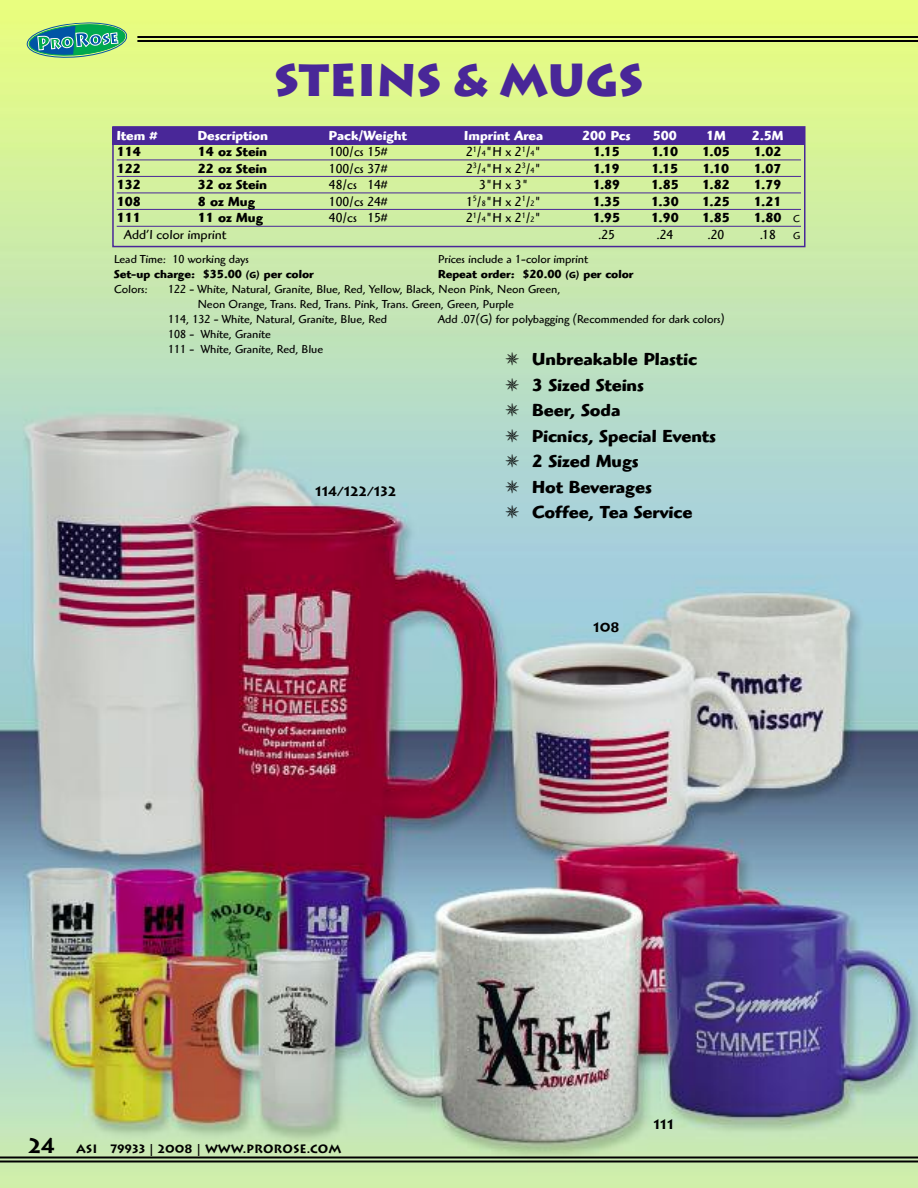
<style>
.page{position:relative;width:918px;height:1188px;background:#fff}
.page>*{position:absolute;margin:0;border:0;box-sizing:border-box;transform-origin:0 0}
.t1{font:900 45px "Lithos";color:#492798}
.t2{font:700 18px/25.5px "Highlander";color:#000}
.t3{font:700 13.5px "Highlander";color:#000}
.t4{font:13.5px "Highlander";color:#000}
.t5{font:700 13.5px "Highlander";color:#fff}
.t6{font:700 13.5px "Lithos";color:#000}
.t7{font:12px/15px "Highlander";color:#000}
.t8{font:700 12px "Highlander";color:#000}
.t9{font:700 12px "Lithos";color:#000}
.t10{font:10.5px "Highlander";color:#000}
.s1{font-size:8.1px}
.s2{font-weight:400;font-size:10.5px}
.s3{font-size:9px}
.s4{font-size:21px}
.s5{font-family:"Highlander";font-weight:400}
</style>
<div class="page">
<img style="left:0;top:0;width:918px;height:1188px">
<hr style="left:137px;top:36px;width:781px;height:2px;background:#000">
<hr style="left:137px;top:40px;width:781px;height:2px;background:#000">
<hr style="left:0;top:1157px;width:918px;height:2px;background:#000">
<hr style="left:0;top:1160px;width:918px;height:2px;background:#000">
<svg style="left:25px;top:22px;width:103px;height:38px;background:#68b688"></svg>
<div style="left:112px;top:128px;width:692px;height:17px;background:#492798"></div>
<div style="left:112px;top:126px;width:694px;height:121px;border:2px solid #492798"></div>
<hr style="left:117px;top:160px;width:684px;height:1px;background:#492798">
<hr style="left:117px;top:176px;width:684px;height:1px;background:#492798">
<hr style="left:117px;top:193px;width:684px;height:1px;background:#492798">
<hr style="left:117px;top:209px;width:684px;height:1px;background:#492798">
<hr style="left:117px;top:226px;width:684px;height:1px;background:#492798">
<h1 class="t1" style="left:274px;top:55px;width:371px">STEINS &amp; MUGS</h1>
<p class="t5" style="left:117px;top:131px;width:42px">Item #</p>
<p class="t5" style="left:198px;top:131px;width:72px">Description</p>
<p class="t5" style="left:329px;top:131px;width:79px">Pack/Weight</p>
<p class="t5" style="left:464px;top:131px;width:80px">Imprint Area</p>
<p class="t5" style="left:582px;top:131px;width:50px">200 Pcs</p>
<p class="t5" style="left:653px;top:131px;width:26px">500</p>
<p class="t5" style="left:706px;top:131px;width:21px">1M</p>
<p class="t5" style="left:752px;top:131px;width:33px">2.5M</p>
<p class="t3" style="left:117px;top:147px;width:26px">114</p>
<p class="t3" style="left:198px;top:147px;width:71px">14 oz Stein</p>
<p class="t4" style="left:329px;top:147px;width:60px">100/cs 15#</p>
<p class="t4" style="left:466px;top:147px;width:77px">2<sup>1</sup>/<span class="s1">4</span>"H x 2<sup>1</sup>/<span class="s1">4</span>"</p>
<p class="t3" style="left:593px;top:147px;width:28px">1.15</p>
<p class="t3" style="left:652px;top:147px;width:28px">1.10</p>
<p class="t3" style="left:702px;top:147px;width:29px">1.05</p>
<p class="t3" style="left:754px;top:147px;width:29px">1.02</p>
<p class="t3" style="left:117px;top:164px;width:26px">122</p>
<p class="t3" style="left:198px;top:164px;width:71px">22 oz Stein</p>
<p class="t4" style="left:329px;top:164px;width:60px">100/cs 37#</p>
<p class="t4" style="left:466px;top:164px;width:77px">2<sup>3</sup>/<span class="s1">4</span>"H x 2<sup>3</sup>/<span class="s1">4</span>"</p>
<p class="t3" style="left:593px;top:164px;width:28px">1.19</p>
<p class="t3" style="left:652px;top:164px;width:28px">1.15</p>
<p class="t3" style="left:703px;top:164px;width:28px">1.10</p>
<p class="t3" style="left:754px;top:164px;width:29px">1.07</p>
<p class="t3" style="left:117px;top:180px;width:26px">132</p>
<p class="t3" style="left:198px;top:180px;width:71px">32 oz Stein</p>
<p class="t4" style="left:329px;top:180px;width:60px">48/cs 14#</p>
<p class="t4" style="left:479px;top:180px;width:51px">3"H x 3"</p>
<p class="t3" style="left:593px;top:180px;width:29px">1.89</p>
<p class="t3" style="left:651px;top:180px;width:29px">1.85</p>
<p class="t3" style="left:702px;top:180px;width:29px">1.82</p>
<p class="t3" style="left:754px;top:180px;width:29px">1.79</p>
<p class="t3" style="left:117px;top:197px;width:26px">108</p>
<p class="t3" style="left:198px;top:197px;width:59px">8 oz Mug</p>
<p class="t4" style="left:329px;top:197px;width:60px">100/cs 24#</p>
<p class="t4" style="left:466px;top:197px;width:77px">1<sup>5</sup>/<span class="s1">8</span>"H x 2<sup>1</sup>/<span class="s1">2</span>"</p>
<p class="t3" style="left:593px;top:197px;width:29px">1.35</p>
<p class="t3" style="left:651px;top:197px;width:29px">1.30</p>
<p class="t3" style="left:702px;top:197px;width:29px">1.25</p>
<p class="t3" style="left:754px;top:197px;width:29px">1.21</p>
<p class="t3" style="left:117px;top:213px;width:26px">111</p>
<p class="t3" style="left:198px;top:213px;width:67px">11 oz Mug</p>
<p class="t4" style="left:329px;top:213px;width:60px">40/cs 15#</p>
<p class="t4" style="left:466px;top:213px;width:77px">2<sup>1</sup>/<span class="s1">4</span>"H x 2<sup>1</sup>/<span class="s1">2</span>"</p>
<p class="t3" style="left:593px;top:213px;width:29px">1.95</p>
<p class="t3" style="left:651px;top:213px;width:29px">1.90</p>
<p class="t3" style="left:702px;top:213px;width:29px">1.85</p>
<p class="t3" style="left:754px;top:213px;width:47px">1.80 <span class="s2">C</span></p>
<p class="t4" style="left:124px;top:230px;width:104px">Add’l color imprint</p>
<p class="t4" style="left:598px;top:230px;width:18px">.25</p>
<p class="t4" style="left:657px;top:230px;width:18px">.24</p>
<p class="t4" style="left:708px;top:230px;width:18px">.20</p>
<p class="t4" style="left:760px;top:230px;width:18px">.18</p>
<p class="t10" style="left:793px;top:232px;width:9px">G</p>
<p class="t7" style="left:114px;top:253px;width:136px">Lead Time: 10 working days</p>
<p class="t7" style="left:438px;top:253px;width:151px">Prices include a 1-color imprint</p>
<p class="t8" style="left:114px;top:270px;width:201px">Set-up charge: $35.00 <span class="s3">(G)</span> per color</p>
<p class="t8" style="left:438px;top:270px;width:197px">Repeat order: $20.00 <span class="s3">(G)</span> per color</p>
<p class="t7" style="left:114px;top:283px;width:35px">Colors:</p>
<p class="t7" style="left:168px;top:283px;width:394px">122 - White, Natural, Granite, Blue, Red, Yellow, Black, Neon Pink, Neon Green,</p>
<p class="t7" style="left:198px;top:298px;width:318px">Neon Orange, Trans. Red, Trans. Pink, Trans. Green, Green, Purple</p>
<p class="t7" style="left:168px;top:313px;width:220px">114, 132 - White, Natural, Granite, Blue, Red</p>
<p class="t7" style="left:438px;top:313px;width:288px">Add .07(G) for polybagging (Recommended for dark colors)</p>
<p class="t7" style="left:168px;top:328px;width:157px">108 - White, Granite<br>111 - White, Granite, Red, Blue</p>
<h2 class="t2" style="left:505px;top:348px;width:212px">✵ Unbreakable Plastic<br>✵ 3 Sized Steins<br>✵ Beer, Soda<br>✵ Picnics, Special Events ✵ 2 Sized Mugs<br>✵ Hot Beverages<br>✵ Coffee, Tea Service</h2>
<p class="t6" style="left:315px;top:484px;width:83px">114/122/132</p>
<p class="t9" style="left:28px;top:1142px;width:314px"><span class="s4">24</span> ASI 79933 <span class="s5">|</span> 2008 <span class="s5">|</span> WWW.PROROSE.COM</p>
<p class="t6" style="left:593px;top:620px;width:28px">108</p>
<p class="t6" style="left:654px;top:1117px;width:22px">111</p>
</div>
